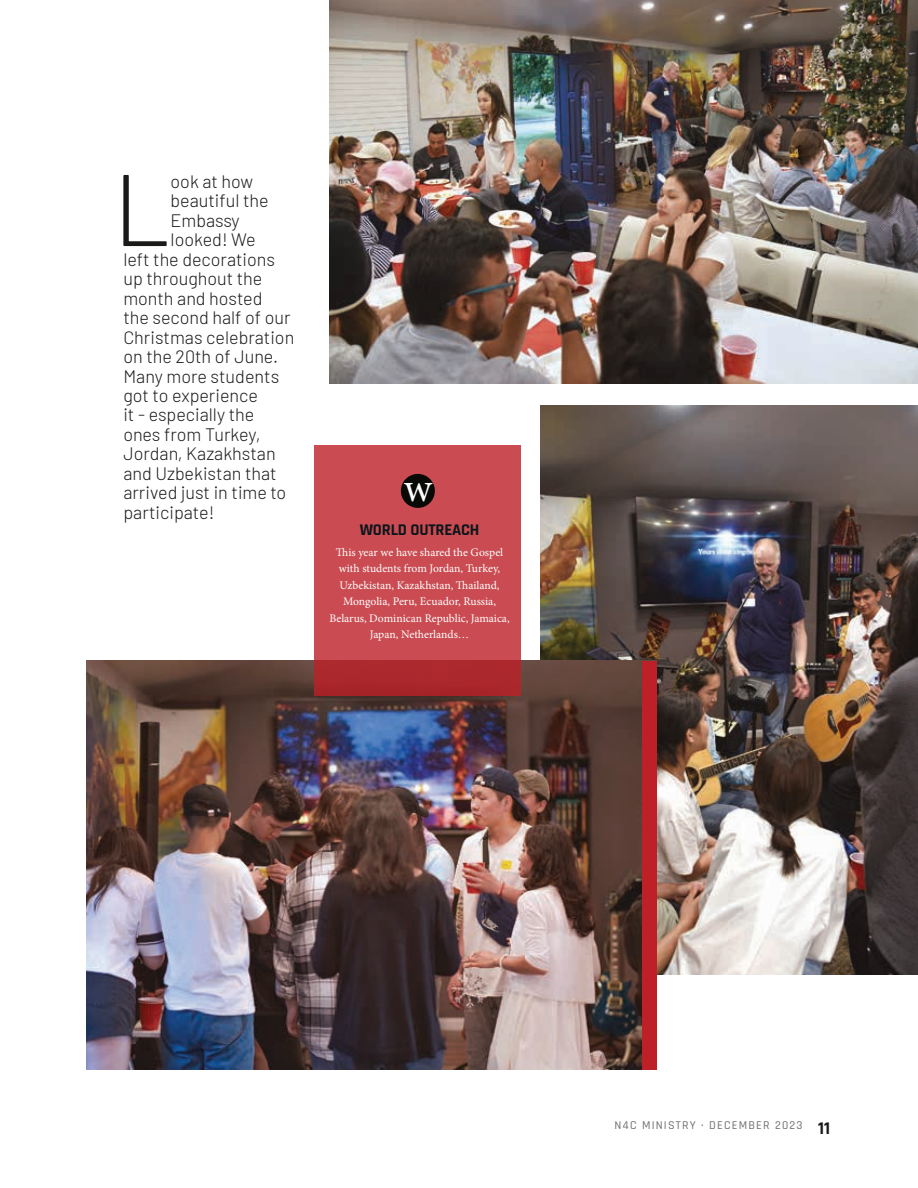
<style>
.page{position:relative;width:918px;height:1188px;background:#fff}
.page>*{position:absolute;margin:0;border:0;box-sizing:border-box;transform-origin:0 0}
.t1{font:300 101.55px "Barlow";color:#1a1a19}
.t2{font:41.25px "Minion Pro";color:#fff}
.t3{font:300 18px "Barlow";color:#1a1a19}
.t4{font:700 16.5px "Rajdhani";letter-spacing:-.01em;color:#0a161b}
.t5{font:500 12px "Rajdhani";letter-spacing:.1em;color:#6f6f6f}
.t6{font:11.7px/16.5px "Minion Pro";letter-spacing:-.005em;color:#fff;text-align:center}
.s1{font-weight:700;font-size:18px;color:#1a1a19}
</style>
<div class="page">
<img style="left:540px;top:405px;width:378px;height:570px">
<img style="left:86px;top:661px;width:556px;height:408px">
<svg style="left:315px;top:446px;width:206px;height:250px;background:#c5464c"></svg>
<div style="left:401px;top:474px;width:34px;height:34px;background:#090906;border-radius:50%"></div>
<div style="left:642px;top:661px;width:14px;height:408px;background:#bd2027"></div>
<img style="left:329px;top:0;width:589px;height:383px">
<h1 class="t1" style="left:113px;top:137px;width:59px">L</h1>
<p class="t3" style="left:171px;top:168px;width:84px">ook at how</p>
<p class="t3" style="left:171px;top:188px;width:99px">beautiful the</p>
<p class="t3" style="left:171px;top:207px;width:71px">Embassy</p>
<p class="t3" style="left:171px;top:227px;width:87px">looked! We</p>
<p class="t3" style="left:123px;top:246px;width:153px">left the decorations</p>
<p class="t3" style="left:123px;top:266px;width:140px">up throughout the</p>
<p class="t3" style="left:123px;top:285px;width:141px">month and hosted</p>
<p class="t3" style="left:123px;top:305px;width:169px">the second half of our</p>
<p class="t3" style="left:123px;top:324px;width:172px">Christmas celebration</p>
<p class="t3" style="left:123px;top:344px;width:156px">on the 20th of June.</p>
<p class="t3" style="left:123px;top:363px;width:157px">Many more students</p>
<p class="t3" style="left:123px;top:383px;width:136px">got to experience</p>
<p class="t3" style="left:123px;top:402px;width:132px">it - especially the</p>
<p class="t3" style="left:123px;top:422px;width:139px">ones from Turkey,</p>
<p class="t3" style="left:123px;top:441px;width:154px">Jordan, Kazakhstan</p>
<p class="t3" style="left:123px;top:461px;width:155px">and Uzbekistan that</p>
<p class="t3" style="left:123px;top:480px;width:164px">arrived just in time to</p>
<p class="t3" style="left:123px;top:500px;width:92px">participate!</p>
<h2 class="t2" style="left:404px;top:461px;width:30px">w</h2>
<p class="t4" style="left:360px;top:519px;width:121px">WORLD OUTREACH</p>
<p class="t6" style="left:329px;top:544px;width:182px">This year we have shared the Gospel with students from Jordan, Turkey, Uzbekistan, Kazakhstan, Thailand, Mongolia, Peru, Ecuador, Russia, Belarus, Dominican Republic, Jamaica, Japan, Netherlands…</p>
<p class="t5" style="left:614px;top:1119px;width:217px">N4C MINISTRY · DECEMBER 2023 <span class="s1">11</span></p>
</div>
